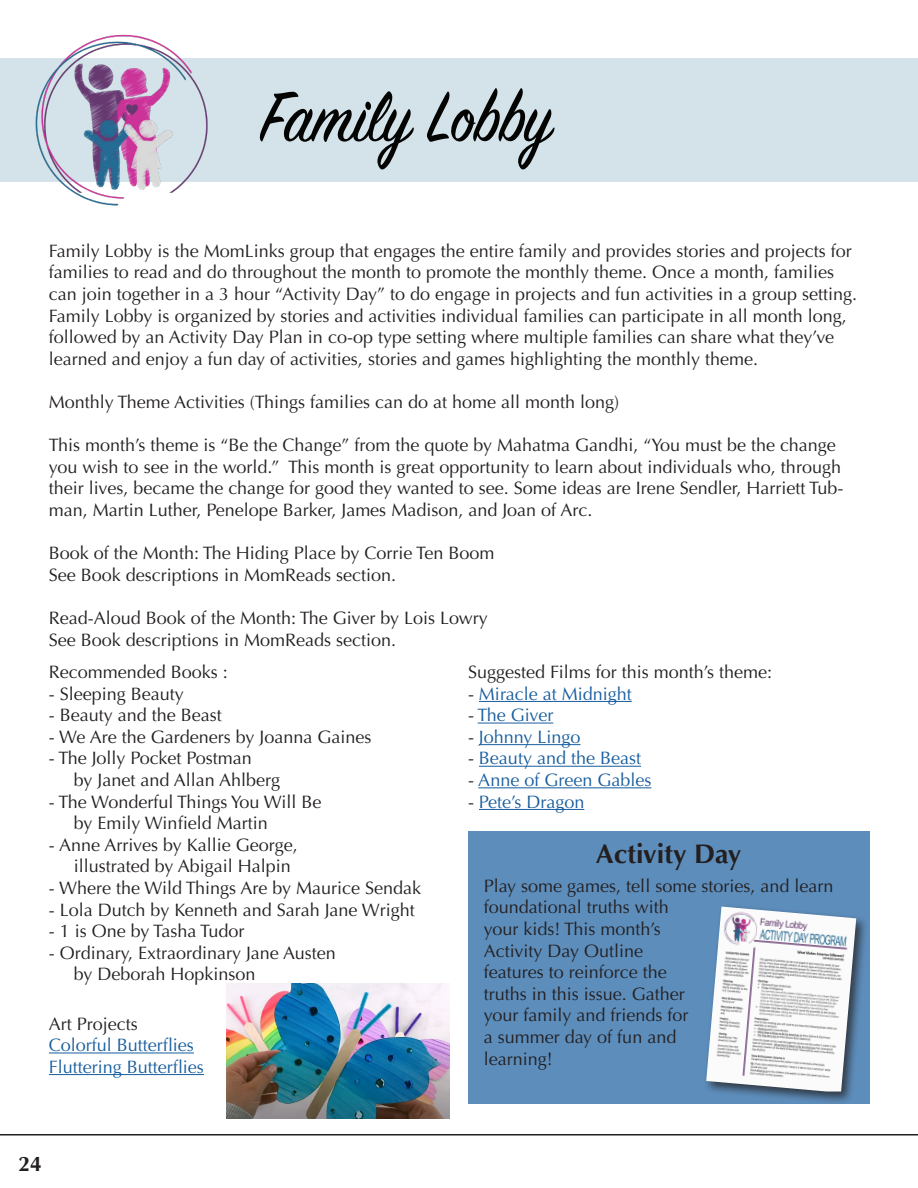
<style>
.page{position:relative;width:918px;height:1188px;background:#fff}
.page>*{position:absolute;margin:0;border:0;box-sizing:border-box;transform-origin:0 0}
.t1{font:79.2px "Sign Painter House Script";color:#040503;scale:.91 1}
.t2{font:700 27px "Optima";color:#231f20}
.t3{font:700 21px "Optima";color:#231f20}
.t4{font:18px/21.6px "Optima";color:#231f20}
.t5{font:18px "Optima";color:#175d9e}
.s1{color:#231f20}
</style>
<div class="page">
<div style="left:0;top:58px;width:918px;height:124px;background:#d4e2ea"></div>
<hr style="left:0;top:1134px;width:918px;height:2px;background:#231f20">
<img style="left:35px;top:34px;width:173px;height:172px">
<hr style="left:479px;top:701px;width:153px;height:1px;background:#175d9e">
<hr style="left:478px;top:723px;width:75px;height:1px;background:#175d9e">
<hr style="left:479px;top:744px;width:102px;height:1px;background:#175d9e">
<hr style="left:479px;top:766px;width:162px;height:1px;background:#175d9e">
<hr style="left:478px;top:787px;width:173px;height:1px;background:#175d9e">
<hr style="left:479px;top:809px;width:105px;height:1px;background:#175d9e">
<hr style="left:49px;top:1053px;width:145px;height:1px;background:#175d9e">
<hr style="left:49px;top:1074px;width:155px;height:1px;background:#175d9e">
<div style="left:468px;top:831px;width:401px;height:273px;background:#5d8dbb"></div>
<img style="left:227px;top:984px;width:223px;height:134px">
<div style="left:703px;top:903px;width:166px;height:201px;background:#231f20;opacity:.75"></div>
<img style="left:706px;top:907px;width:150px;height:185px">
<p class="t1" style="left:261px;top:68px;width:321px">Family Lobby</p>
<p class="t4" style="left:49px;top:240px;width:810px">Family Lobby is the MomLinks group that engages the entire family and provides stories and projects for families to read and do throughout the month to promote the monthly theme. Once a month, families can join together in a 3 hour “Activity Day” to do engage in projects and fun activities in a group setting.<br>Family Lobby is organized by stories and activities individual families can participate in all month long, followed by an Activity Day Plan in co-op type setting where multiple families can share what they’ve learned and enjoy a fun day of activities, stories and games highlighting the monthly theme.</p>
<p class="t4" style="left:49px;top:391px;width:572px">Monthly Theme Activities (Things families can do at home all month long)</p>
<p class="t4" style="left:49px;top:435px;width:796px">This month’s theme is “Be the Change” from the quote by Mahatma Gandhi, “You must be the change you wish to see in the world.” This month is great opportunity to learn about individuals who, through their lives, became the change for good they wanted to see. Some ideas are Irene Sendler, Harriett Tub&shy;man, Martin Luther, Penelope Barker, James Madison, and Joan of Arc.</p>
<p class="t4" style="left:49px;top:543px;width:447px">Book of the Month: The Hiding Place by Corrie Ten Boom</p>
<p class="t4" style="left:49px;top:564px;width:349px">See Book descriptions in MomReads section.</p>
<p class="t4" style="left:49px;top:607px;width:440px">Read-Aloud Book of the Month: The Giver by Lois Lowry</p>
<p class="t4" style="left:49px;top:629px;width:349px">See Book descriptions in MomReads section.</p>
<p class="t4" style="left:49px;top:661px;width:181px">Recommended Books :</p>
<p class="t4" style="left:49px;top:683px;width:137px">- Sleeping Beauty</p>
<p class="t4" style="left:49px;top:705px;width:175px">- Beauty and the Beast</p>
<p class="t4" style="left:49px;top:726px;width:324px">- We Are the Gardeners by Joanna Gaines</p>
<p class="t4" style="left:49px;top:748px;width:204px">- The Jolly Pocket Postman</p>
<p class="t4" style="left:74px;top:769px;width:208px">by Janet and Allan Ahlberg</p>
<p class="t4" style="left:49px;top:791px;width:274px">- The Wonderful Things You Will Be</p>
<p class="t4" style="left:74px;top:813px;width:195px">by Emily Winfield Martin</p>
<p class="t4" style="left:49px;top:834px;width:250px">- Anne Arrives by Kallie George,</p>
<p class="t4" style="left:74px;top:856px;width:218px">illustrated by Abigail Halpin</p>
<p class="t4" style="left:49px;top:877px;width:374px">- Where the Wild Things Are by Maurice Sendak</p>
<p class="t4" style="left:49px;top:899px;width:367px">- Lola Dutch by Kenneth and Sarah Jane Wright</p>
<p class="t4" style="left:49px;top:921px;width:197px">- 1 is One by Tasha Tudor</p>
<p class="t4" style="left:49px;top:942px;width:288px">- Ordinary, Extraordinary Jane Austen</p>
<p class="t4" style="left:74px;top:964px;width:183px">by Deborah Hopkinson</p>
<p class="t4" style="left:468px;top:661px;width:306px">Suggested Films for this month’s theme:</p>
<p class="t5" style="left:468px;top:683px;width:165px"><span class="s1">-</span> Miracle at Midnight</p>
<p class="t5" style="left:468px;top:705px;width:87px"><span class="s1">-</span> The Giver</p>
<p class="t5" style="left:468px;top:726px;width:114px"><span class="s1">-</span> Johnny Lingo</p>
<p class="t5" style="left:468px;top:748px;width:175px"><span class="s1">-</span> Beauty and the Beast</p>
<p class="t5" style="left:468px;top:769px;width:185px"><span class="s1">-</span> Anne of Green Gables</p>
<p class="t5" style="left:468px;top:791px;width:118px"><span class="s1">-</span> Pete’s Dragon</p>
<p class="t2" style="left:596px;top:838px;width:147px">Activity Day</p>
<p class="t4" style="left:484px;top:875px;width:351px">Play some games, tell some stories, and learn foundational truths with<br>your kids! This month’s<br>Activity Day Outline<br>features to reinforce the<br>truths in this issue. Gather<br>your family and friends for<br>a summer day of fun and<br>learning!</p>
<p class="t4" style="left:49px;top:1013px;width:91px">Art Projects</p>
<p class="t5" style="left:49px;top:1035px;width:147px">Colorful Butterflies</p>
<p class="t5" style="left:49px;top:1056px;width:157px">Fluttering Butterflies</p>
<p class="t3" style="left:18px;top:1151px;width:25px">24</p>
</div>
